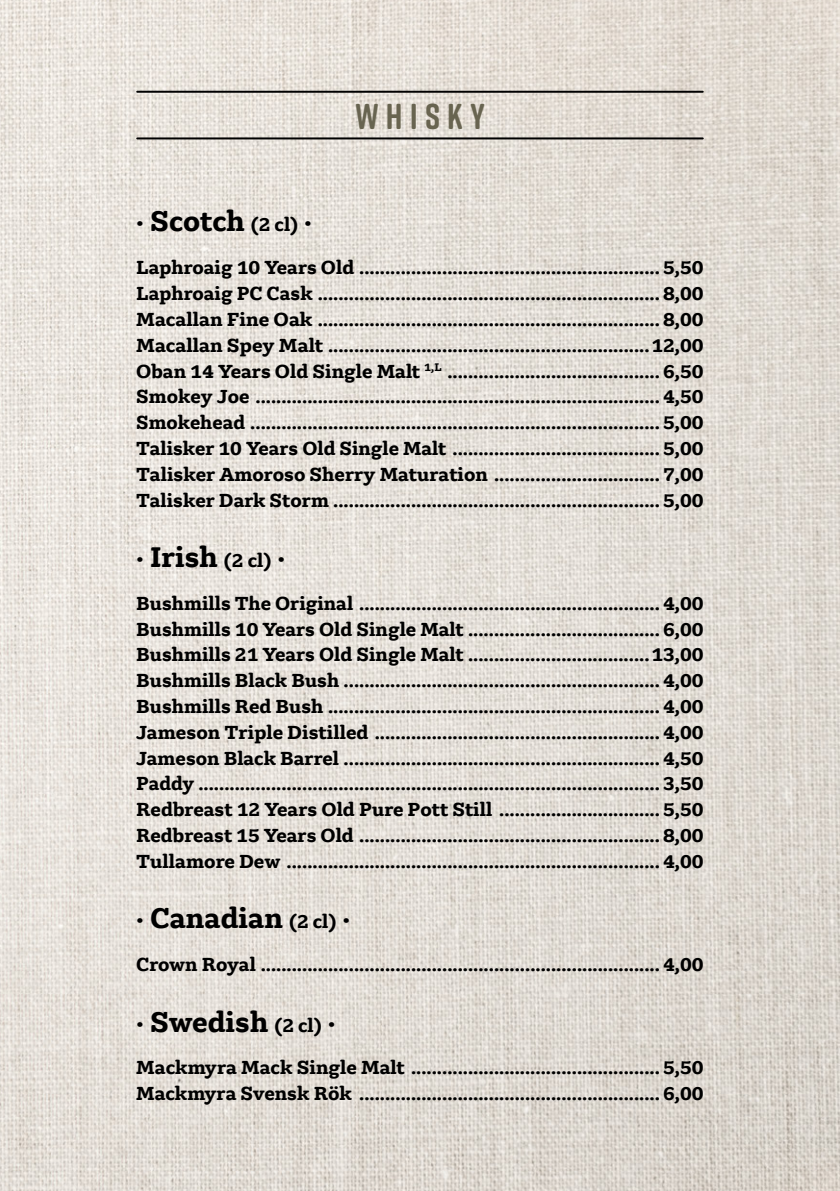
<style>
.page{position:relative;width:840px;height:1191px;background:#fff}
.page>*{position:absolute;margin:0;border:0;box-sizing:border-box;transform-origin:0 0}
.t1{font:700 36px "Rift Soft";letter-spacing:.2em;color:#686450}
.t2{font:700 30px "Gelo";color:#000}
.t3{font:700 20px/25.8px "Gelo";color:#000;text-align:justify}
.s1{font-size:20px}
</style>
<div class="page">
<img style="left:0;top:0;width:839px;height:1191px">
<hr style="left:137px;top:91px;width:565px;height:2px;background:#000">
<hr style="left:137px;top:137px;width:565px;height:2px;background:#000">
<h1 class="t1" style="left:355px;top:91px;width:131px">Whisky</h1>
<h2 class="t2" style="left:136px;top:203px;width:177px">· Scotch <span class="s1">(2 cl)</span> ·</h2>
<p class="t3" style="left:136px;top:254px;width:568px">Laphroaig 10 Years Old .......................................................... 5,50<br>Laphroaig PC Cask .................................................................. 8,00<br>Macallan Fine Oak .................................................................. 8,00<br>Macallan Spey Malt ..............................................................12,00<br>Oban 14 Years Old Single Malt <sup>1,L</sup> ......................................... 6,50<br>Smokey Joe .............................................................................. 4,50<br>Smokehead ............................................................................... 5,00<br>Talisker 10 Years Old Single Malt ........................................ 5,00<br>Talisker Amoroso Sherry Maturation ................................ 7,00<br>Talisker Dark Storm ............................................................... 5,00</p>
<h2 class="t2" style="left:136px;top:538px;width:150px">· Irish <span class="s1">(2 cl)</span> ·</h2>
<p class="t3" style="left:136px;top:590px;width:568px">Bushmills The Original .......................................................... 4,00<br>Bushmills 10 Years Old Single Malt ..................................... 6,00<br>Bushmills 21 Years Old Single Malt ...................................13,00<br>Bushmills Black Bush ............................................................. 4,00<br>Bushmills Red Bush ................................................................ 4,00<br>Jameson Triple Distilled ....................................................... 4,00<br>Jameson Black Barrel ............................................................. 4,50<br>Paddy ......................................................................................... 3,50<br>Redbreast 12 Years Old Pure Pott Still ............................... 5,50<br>Redbreast 15 Years Old .......................................................... 8,00<br>Tullamore Dew ........................................................................ 4,00</p>
<h2 class="t2" style="left:136px;top:899px;width:215px">· Canadian <span class="s1">(2 cl)</span> ·</h2>
<p class="t3" style="left:136px;top:951px;width:568px">Crown Royal ............................................................................. 4,00</p>
<h2 class="t2" style="left:136px;top:1002px;width:201px">· Swedish <span class="s1">(2 cl)</span> ·</h2>
<p class="t3" style="left:136px;top:1054px;width:568px">Mackmyra Mack Single Malt ................................................ 5,50<br>Mackmyra Svensk Rök .......................................................... 6,00</p>
</div>
